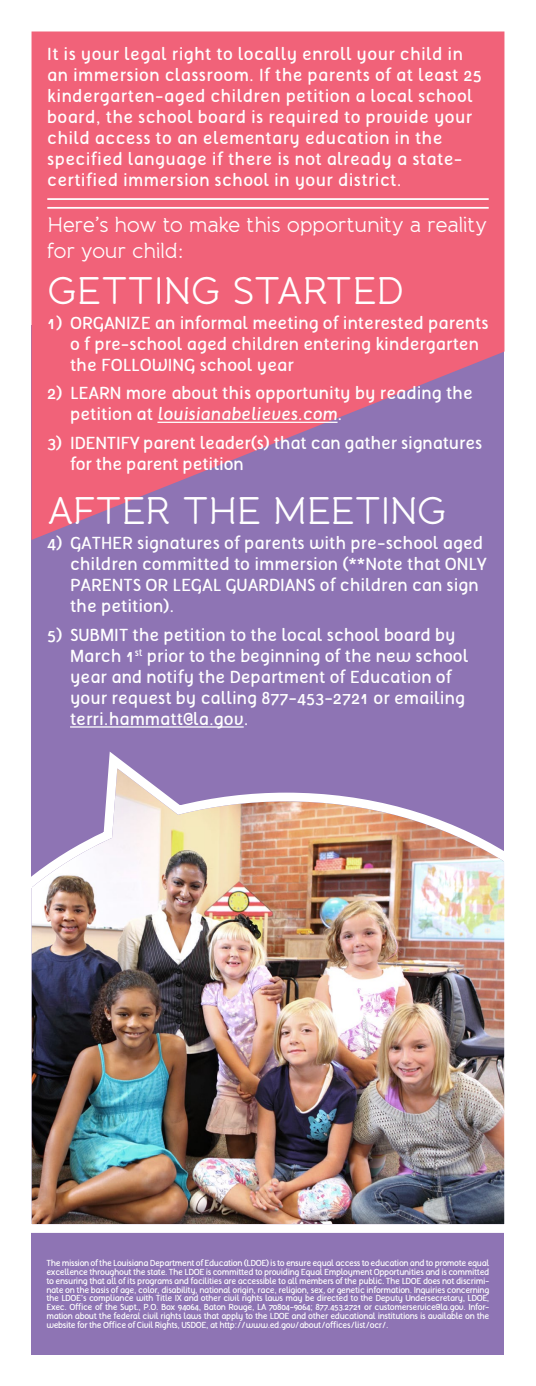
<style>
.page{position:relative;width:536px;height:1386px;background:#fff}
.page>*{position:absolute;margin:0;border:0;box-sizing:border-box;transform-origin:0 0}
.Subhead{font:38.5px "Banda";letter-spacing:-.035em;color:#fff}
.Subhead-2{font:21px/25.2px "Banda";letter-spacing:-.02em;color:#fff}
.t1{font:17.5px/21px "Tellural";color:#fff}
.t2{font:17.5px/21px "Tellural";letter-spacing:.02em;color:#fff}
.t3{font:8.75px/8.8px "Tellural";letter-spacing:-.04em;color:#fff;text-align:justify}
.s1{font-style:italic}
</style>
<div class="page">
<div style="left:32px;top:325px;width:472px;height:1029px;background:#8e74b4"></div>
<svg style="left:32px;top:32px;width:472px;height:508px;fill:#f16279"></svg>
<img style="left:31px;top:743px;width:474px;height:494px">
<hr style="left:47px;top:198px;width:441px;height:2px;background:#fff">
<hr style="left:47px;top:207px;width:441px;height:2px;background:#fff">
<hr style="left:157px;top:422px;width:180px;height:1px;background:#fff">
<hr style="left:70px;top:726px;width:174px;height:2px;background:#fff">
<p class="t2" style="left:47px;top:44px;width:436px">It is your legal right to locally enroll your child in an immersion classroom. If the parents of at least 25 kindergarten-aged children petition a local school board, the school board is required to provide your child access to an elementary education in the specified language if there is not already a state&shy;certified immersion school in your district.</p>
<p class="Subhead-2" style="left:47px;top:212px;width:441px">Here’s how to make this opportunity a reality for your child:</p>
<p class="Subhead" style="left:47px;top:267px;width:358px">GETTING STARTED</p>
<p class="t1" style="left:70px;top:312px;width:420px;text-indent:-23px">1) ORGANIZE an informal meeting of interested parents o f pre-school aged children entering kindergarten the FOLLOWING school year</p>
<p class="t1" style="left:70px;top:383px;width:404px;text-indent:-23px">2) LEARN more about this opportunity by reading the petition at <span class="s1">louisianabelieves.com</span>.</p>
<p class="t1" style="left:70px;top:433px;width:413px;text-indent:-23px">3) IDENTIFY parent leader(s) that can gather signatures for the parent petition</p>
<p class="Subhead" style="left:47px;top:488px;width:401px">AFTER THE MEETING</p>
<p class="t1" style="left:70px;top:533px;width:418px;text-indent:-23px">4) GATHER signatures of parents with pre-school aged children committed to immersion (**Note that ONLY PARENTS OR LEGAL GUARDIANS of children can sign the petition).</p>
<p class="t1" style="left:70px;top:625px;width:399px;text-indent:-23px">5) SUBMIT the petition to the local school board by March 1<sup>st</sup> prior to the beginning of the new school year and notify the Department of Education of your request by calling 877-453-2721 or emailing terri.hammatt@la.gov.</p>
<p class="t3" style="left:46px;top:1259px;width:444px">The mission of the Louisiana Department of Education (LDOE) is to ensure equal access to education and to promote equal excellence throughout the state. The LDOE is committed to providing Equal Employment Opportunities and is committed to ensuring that all of its programs and facilities are accessible to all members of the public. The LDOE does not discrimi&shy;nate on the basis of age, color, disability, national origin, race, religion, sex, or genetic information. Inquiries concerning the LDOE’s compliance with Title IX and other civil rights laws may be directed to the Deputy Undersecretary, LDOE, Exec. Office of the Supt., P.O. Box 94064, Baton Rouge, LA 70804-9064; 877.453.2721 or customerservice@la.gov. Infor&shy;mation about the federal civil rights laws that apply to the LDOE and other educational institutions is available on the website for the Office of Civil Rights, USDOE, at http://www.ed.gov/about/offices/list/ocr/.</p>
</div>
